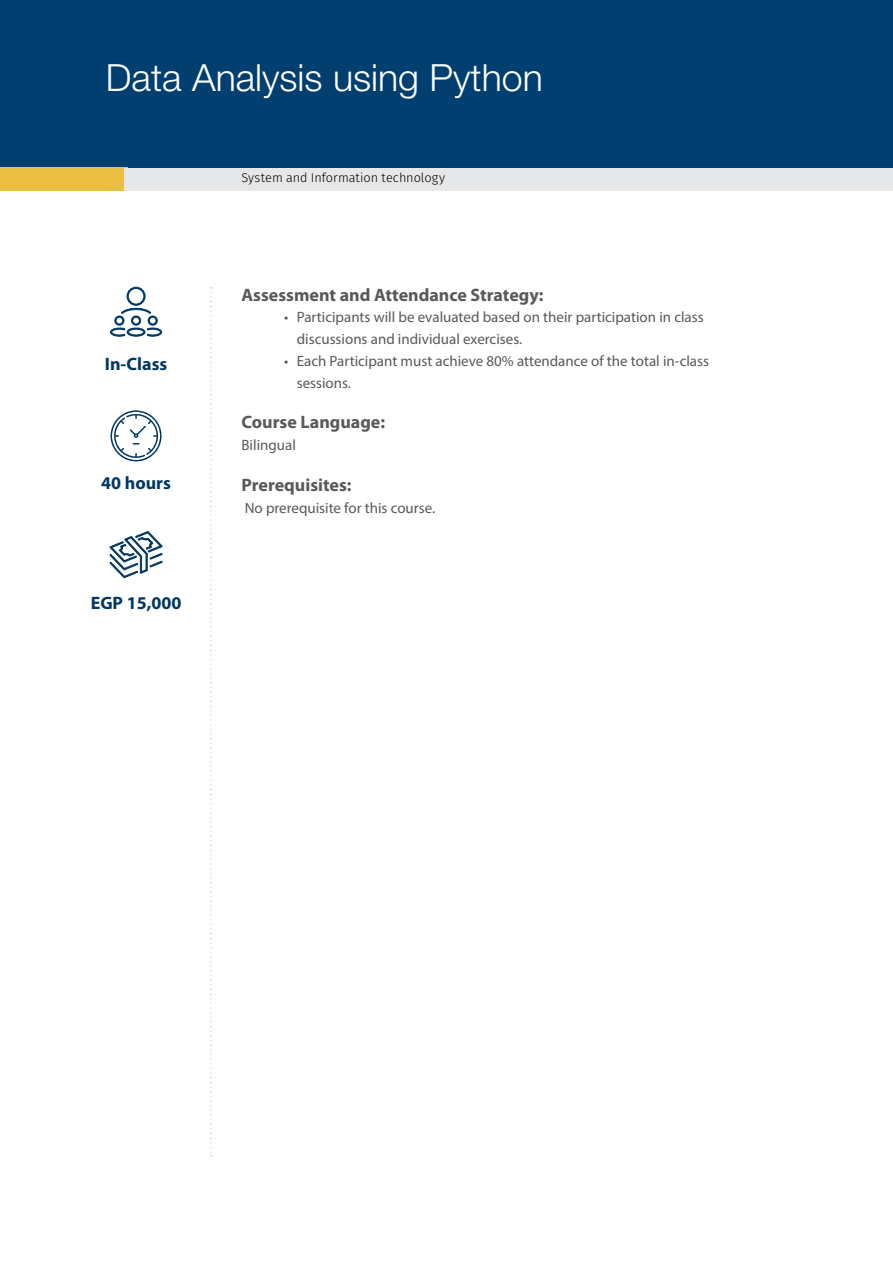
<style>
.page{position:relative;width:893px;height:1263px;background:#fff}
.page>*{position:absolute;margin:0;border:0;box-sizing:border-box;transform-origin:0 0}
.t1{font:300 37.5px "Helvetica Neue LT Std";color:#fff}
.t2{font:700 18px "Myriad Pro";color:#58595b}
.t3{font:700 18px "Myriad Pro";color:#003763}
.t4{font:15px/21.8px "Myriad Pro";color:#58595b}
.t5{font:300 12.75px "Fira Sans";color:#000}
</style>
<div class="page">
<div style="left:0;top:0;width:893px;height:168px;background:#003f70"></div>
<div style="left:0;top:168px;width:128px;height:23px;background:#ebc042"></div>
<div style="left:124px;top:168px;width:769px;height:22px;background:#e6e7e8"></div>
<svg style="left:210px;top:287px;width:2px;height:870px"></svg>
<svg style="left:110px;top:287px;width:52px;height:50px"></svg>
<svg style="left:109px;top:531px;width:54px;height:47px"></svg>
<svg style="left:111px;top:410px;width:51px;height:52px"></svg>
<h1 class="t1" style="left:106px;top:54px;width:438px">Data Analysis using Python</h1>
<p class="t3" style="left:105px;top:353px;width:64px">In-Class</p>
<p class="t3" style="left:101px;top:472px;width:71px">40 hours</p>
<p class="t3" style="left:91px;top:591px;width:92px">EGP 15,000</p>
<p class="t5" style="left:242px;top:169px;width:205px">System and Information technology</p>
<p class="t2" style="left:242px;top:283px;width:304px">Assessment and Attendance Strategy:</p>
<p class="t4" style="left:297px;top:306px;width:408px;text-indent:-13px">• Participants will be evaluated based on their participation in class discussions and individual exercises.</p>
<p class="t4" style="left:297px;top:350px;width:414px;text-indent:-13px">• Each Participant must achieve 80% attendance of the total in-class sessions.</p>
<p class="t2" style="left:242px;top:411px;width:145px">Course Language:</p>
<p class="t4" style="left:242px;top:434px;width:56px">Bilingual</p>
<p class="t2" style="left:242px;top:473px;width:112px">Prerequisites:</p>
<p class="t4" style="left:245px;top:497px;width:192px">No prerequisite for this course.</p>
</div>
